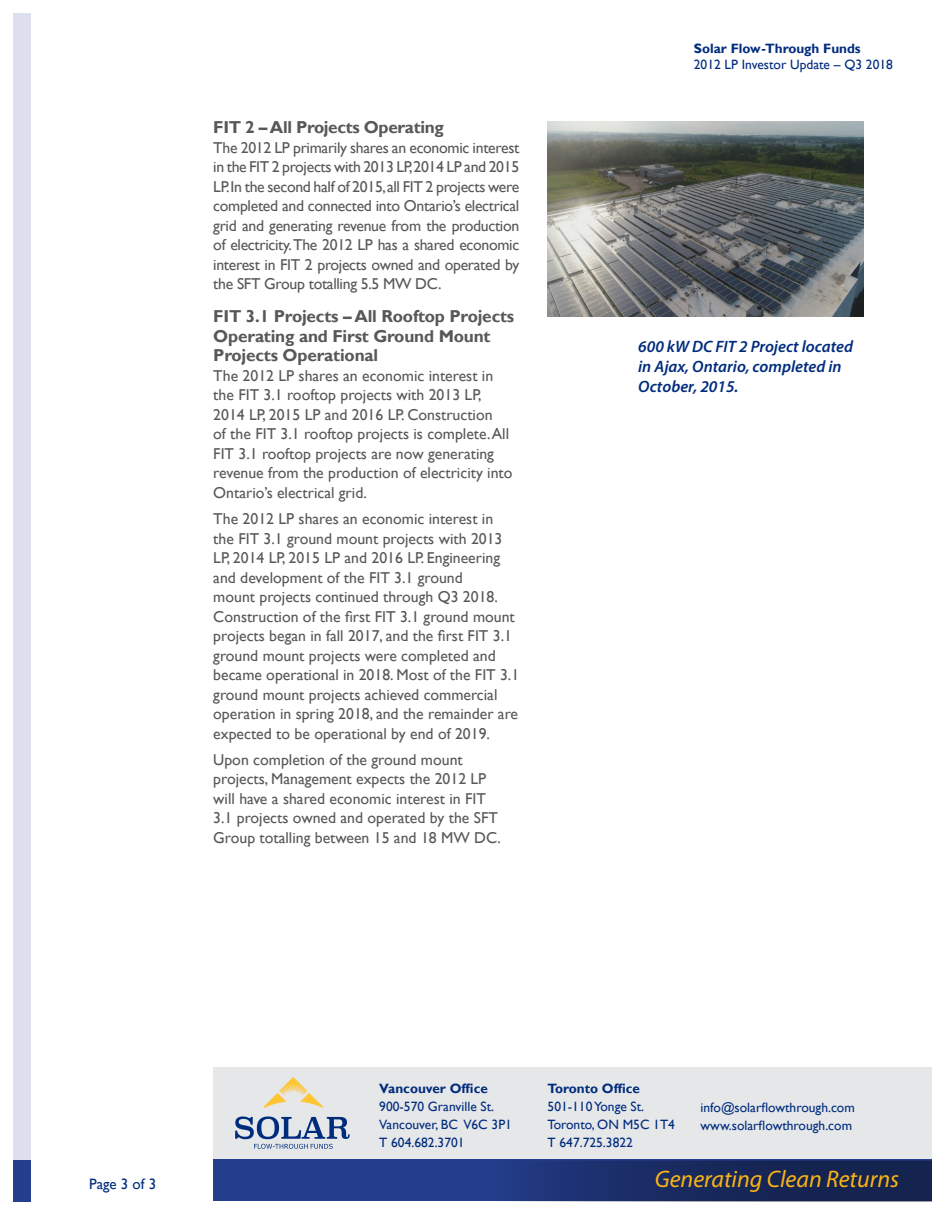
<style>
.page{position:relative;width:945px;height:1215px;background:#fff}
.page>*{position:absolute;margin:0;border:0;box-sizing:border-box;transform-origin:0 0}
.t1{font:italic 24px "Myriad Pro";color:#fbb416}
.t2{font:700 17.25px/19.5px "Gill Sans";letter-spacing:-.01em;color:#57585a}
.t3{font:italic 600 16.5px/19.8px "Myriad Pro";color:#002c7d}
.t4{font:15.75px/19.5px "Gill Sans";color:#57585a}
.t5{font:15px "Gill Sans";color:#002c7d}
.t6{font:13.5px "Gill Sans";color:#002c7d}
.t7{font:700 13.5px "Gill Sans";color:#002c7d}
</style>
<div class="page">
<div style="left:14px;top:14px;width:18px;height:1147px;background:#dedfed"></div>
<div style="left:14px;top:1160px;width:18px;height:42px;background:#253f8e"></div>
<div style="left:214px;top:1160px;width:718px;height:41px;background:#253f8e"></div>
<svg style="left:507px;top:1161px;width:425px;height:41px;background:#1c2d61"></svg>
<div style="left:214px;top:1067px;width:718px;height:91px;background:#e6e7e9"></div>
<svg style="left:263px;top:1077px;width:60px;height:31px"></svg>
<svg style="left:235px;top:1116px;width:115px;height:33px"></svg>
<img style="left:547px;top:122px;width:317px;height:195px">
<p class="t2" style="left:213px;top:118px;width:232px">FIT 2 – All Projects Operating</p>
<p class="t4" style="left:213px;top:138px;width:308px;text-align:justify">The 2012 LP primarily shares an economic interest in the FIT 2 projects with 2013 LP,2014 LP and 2015<br>LP. In the second half of 2015, all FIT 2 projects were completed and connected into Ontario’s electrical grid and generating revenue from the production of electricity. The 2012 LP has a shared economic interest in FIT 2 projects owned and operated by the SFT Group totalling 5.5 MW DC.</p>
<p class="t2" style="left:213px;top:307px;width:303px">FIT 3.1 Projects – All Rooftop Projects<br>Operating and First Ground Mount<br>Projects Operational</p>
<p class="t4" style="left:213px;top:366px;width:301px">The 2012 LP shares an economic interest in the FIT 3.1 rooftop projects with 2013 LP, 2014 LP, 2015 LP and 2016 LP. Construction<br>of the FIT 3.1 rooftop projects is complete. All FIT 3.1 rooftop projects are now generating revenue from the production of electricity into Ontario’s electrical grid.</p>
<p class="t4" style="left:213px;top:509px;width:307px">The 2012 LP shares an economic interest in<br>the FIT 3.1 ground mount projects with 2013<br>LP, 2014 LP, 2015 LP and 2016 LP. Engineering and development of the FIT 3.1 ground<br>mount projects continued through Q3 2018.<br>Construction of the first FIT 3.1 ground mount projects began in fall 2017, and the first FIT 3.1 ground mount projects were completed and became operational in 2018. Most of the FIT 3.1 ground mount projects achieved commercial operation in spring 2018, and the remainder are expected to be operational by end of 2019.</p>
<p class="t4" style="left:213px;top:750px;width:289px">Upon completion of the ground mount projects, Management expects the 2012 LP will have a shared economic interest in FIT 3.1 projects owned and operated by the SFT Group totalling between 15 and 18 MW DC.</p>
<p class="t7" style="left:694px;top:40px;width:168px">Solar Flow-Through Funds</p>
<p class="t6" style="left:694px;top:57px;width:201px">2012 LP Investor Update – Q3 2018</p>
<p class="t3" style="left:638px;top:337px;width:216px">600 kW DC FIT 2 Project located in Ajax, Ontario, completed in<br>October, 2015.</p>
<p class="t7" style="left:379px;top:1080px;width:110px">Vancouver Office</p>
<p class="t6" style="left:379px;top:1099px;width:116px">900-570 Granville St.</p>
<p class="t6" style="left:379px;top:1117px;width:134px">Vancouver, BC V6C 3P1</p>
<p class="t6" style="left:379px;top:1135px;width:87px">T 604.682.3701</p>
<p class="t7" style="left:548px;top:1080px;width:94px">Toronto Office</p>
<p class="t6" style="left:548px;top:1099px;width:98px">501-110 Yonge St.</p>
<p class="t6" style="left:548px;top:1117px;width:129px">Toronto, ON M5C 1T4</p>
<p class="t6" style="left:548px;top:1135px;width:87px">T 647.725.3822</p>
<p class="t6" style="left:701px;top:1100px;width:156px">info@solarflowthrough.com</p>
<p class="t6" style="left:701px;top:1118px;width:153px">www.solarflowthrough.com</p>
<p class="t5" style="left:89px;top:1176px;width:69px">Page 3 of 3</p>
<p class="t1" style="left:655px;top:1166px;width:246px">Generating Clean Returns</p>
</div>
